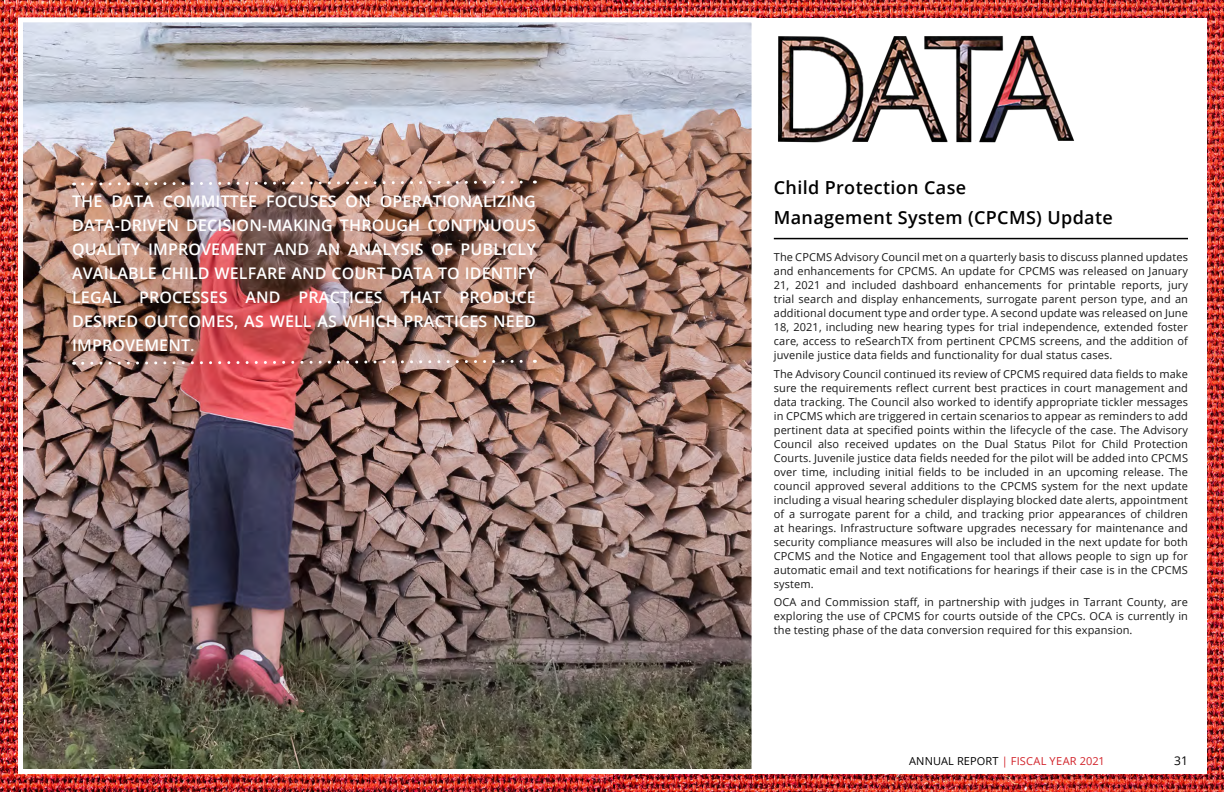
<style>
.page{position:relative;width:1224px;height:792px;background:#fff}
.page>*{position:absolute;margin:0;border:0;box-sizing:border-box;transform-origin:0 0}
.UPDATED_K_os_subtitl{font:600 18px "Open Sans";letter-spacing:.02em;color:#000}
.Comm_descp_OSemibol{font:600 16px/24px "Open Sans";letter-spacing:.01em;color:#fff;text-align:justify}
.t1{font:12px "Open Sans";color:#000}
.t2{font:11px/14px "Open Sans";letter-spacing:.01em;color:#000;text-align:justify}
.Open_sans_body_R_11{font:11px "Open Sans";letter-spacing:.01em;color:#d2232a}
.s1{color:#000}
</style>
<div class="page">
<img style="left:0;top:0;width:614px;height:792px">
<img style="left:614px;top:0;width:610px;height:792px">
<div style="left:671px;top:18px;width:535px;height:756px;background:#fff"></div>
<img style="left:24px;top:23px;width:727px;height:745px">
<div style="left:18px;top:17px;width:739px;height:757px;border:5px solid #fff"></div>
<svg style="left:74px;top:179px;width:461px;height:8px;background:#ac897d"></svg>
<img style="left:74px;top:358px;width:461px;height:8px">
<img style="left:778px;top:36px;width:296px;height:106px">
<hr style="left:774px;top:238px;width:414px;height:1px;background:#000">
<p class="Comm_descp_OSemibol" style="left:72px;top:189px;width:465px">THE DATA COMMITTEE FOCUSES ON OPERATIONALIZING DATA-DRIVEN DECISION-MAKING THROUGH CONTINUOUS QUALITY IMPROVEMENT AND AN ANALYSIS OF PUBLICLY AVAILABLE CHILD WELFARE AND COURT DATA TO IDENTIFY LEGAL PROCESSES AND PRACTICES THAT PRODUCE DESIRED OUTCOMES, AS WELL AS WHICH PRACTICES NEED IMPROVEMENT.</p>
<h2 class="UPDATED_K_os_subtitl" style="left:774px;top:175px;width:194px">Child Protection Case</h2>
<h2 class="UPDATED_K_os_subtitl" style="left:774px;top:205px;width:341px">Management System (CPCMS) Update</h2>
<p class="t2" style="left:774px;top:250px;width:416px">The CPCMS Advisory Council met on a quarterly basis to discuss planned updates and enhancements for CPCMS. An update for CPCMS was released on January 21, 2021 and included dashboard enhancements for printable reports, jury trial search and display enhancements, surrogate parent person type, and an additional document type and order type. A second update was released on June 18, 2021, including new hearing types for trial independence, extended foster care, access to reSearchTX from pertinent CPCMS screens, and the addition of juvenile justice data fields and functionality for dual status cases.</p>
<p class="t2" style="left:774px;top:366px;width:416px">The Advisory Council continued its review of CPCMS required data fields to make sure the requirements reflect current best practices in court management and data tracking. The Council also worked to identify appropriate tickler messages in CPCMS which are triggered in certain scenarios to appear as reminders to add pertinent data at specified points within the lifecycle of the case. The Advisory Council also received updates on the Dual Status Pilot for Child Protection Courts. Juvenile justice data fields needed for the pilot will be added into CPCMS over time, including initial fields to be included in an upcoming release. The council approved several additions to the CPCMS system for the next update including a visual hearing scheduler displaying blocked date alerts, appointment of a surrogate parent for a child, and tracking prior appearances of children at hearings. Infrastructure software upgrades necessary for maintenance and security compliance measures will also be included in the next update for both CPCMS and the Notice and Engagement tool that allows people to sign up for automatic email and text notifications for hearings if their case is in the CPCMS system.</p>
<p class="t2" style="left:774px;top:595px;width:416px">OCA and Commission staff, in partnership with judges in Tarrant County, are exploring the use of CPCMS for courts outside of the CPCs. OCA is currently in the testing phase of the data conversion required for this expansion.</p>
<p class="Open_sans_body_R_11" style="left:909px;top:753px;width:197px"><span class="s1">ANNUAL REPORT</span> | FISCAL YEAR 2021</p>
<p class="t1" style="left:1174px;top:753px;width:15px">31</p>
</div>
